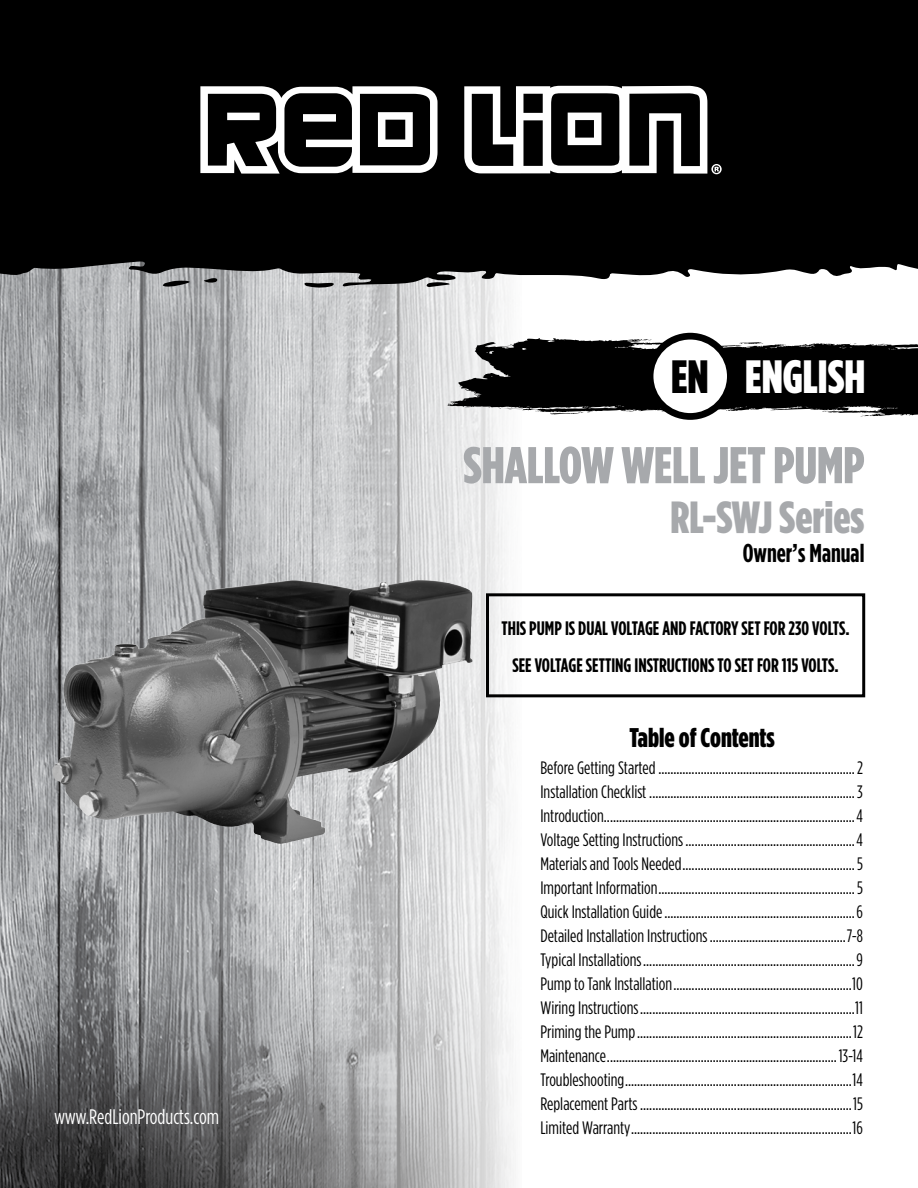
<style>
.page{position:relative;width:918px;height:1188px;background:#fff}
.page>*{position:absolute;margin:0;border:0;box-sizing:border-box;transform-origin:0 0}
.t1{font:900 51.6px "Gotham Condensed";color:#a7a9ac}
.t2{font:900 46.65px "Gotham Condensed";color:#fff}
.t3{font:900 45px "Gotham Condensed";color:#a7a9ac}
.t4{font:900 27px "Gotham Condensed";color:#000}
.t5{font:700 25.8px "Gotham Condensed";color:#000}
.t6{font:21px "Gotham Condensed";color:#fff}
.t7{font:700 19.5px/36.9px "Gotham Condensed";color:#000;text-align:center}
.t8{font:18px/24px "Gotham Condensed";color:#000;text-align:justify}
.s1{color:#000}
</style>
<div class="page">
<img style="left:0;top:287px;width:521px;height:901px">
<svg style="left:304px;top:287px;width:30px;height:1px"></svg>
<div style="left:0;top:0;width:918px;height:287px;background:#000"></div>
<svg style="left:200px;top:86px;width:507px;height:88px;fill:#000"></svg>
<svg style="left:711px;top:164px;width:11px;height:10px"></svg>
<img style="left:92px;top:579px;width:327px;height:80px">
<svg style="left:447px;top:338px;width:471px;height:80px"></svg>
<div style="left:647px;top:333px;width:87px;height:87px;background:#000;border-radius:50%"></div>
<div style="left:653px;top:340px;width:74px;height:73px;background:#fff;border-radius:50%"></div>
<div style="left:486px;top:593px;width:379px;height:104px;border:3px solid #000"></div>
<p class="t6" style="left:54px;top:1105px;width:167px">www.RedLionProducts.com</p>
<h2 class="t2" style="left:671px;top:349px;width:196px"><span class="s1">EN</span> ENGLISH</h2>
<h1 class="t1" style="left:463px;top:434px;width:403px">SHALLOW WELL JET PUMP</h1>
<h3 class="t3" style="left:670px;top:491px;width:196px">RL-SWJ Series</h3>
<h3 class="t5" style="left:743px;top:538px;width:123px">Owner’s Manual</h3>
<p class="t7" style="left:501px;top:609px;width:350px">THIS PUMP IS DUAL VOLTAGE AND FACTORY SET FOR 230 VOLTS.<br>SEE VOLTAGE SETTING INSTRUCTIONS TO SET FOR 115 VOLTS.</p>
<h3 class="t4" style="left:630px;top:721px;width:147px">Table of Contents</h3>
<p class="t8" style="left:540px;top:756px;width:324px">Before Getting Started.................................................................2<br>Installation Checklist ....................................................................3<br>Introduction...................................................................................4<br>Voltage Setting Instructions........................................................4<br>Materials and Tools Needed.........................................................5<br>Important Information.................................................................5<br>Quick Installation Guide...............................................................6<br>Detailed Installation Instructions.............................................7-8<br>Typical Installations......................................................................9<br>Pump to Tank Installation...........................................................10<br>Wiring Instructions.......................................................................11<br>Priming the Pump.......................................................................12<br>Maintenance............................................................................13-14<br>Troubleshooting...........................................................................14<br>Replacement Parts ......................................................................15<br>Limited Warranty.........................................................................16</p>
</div>
